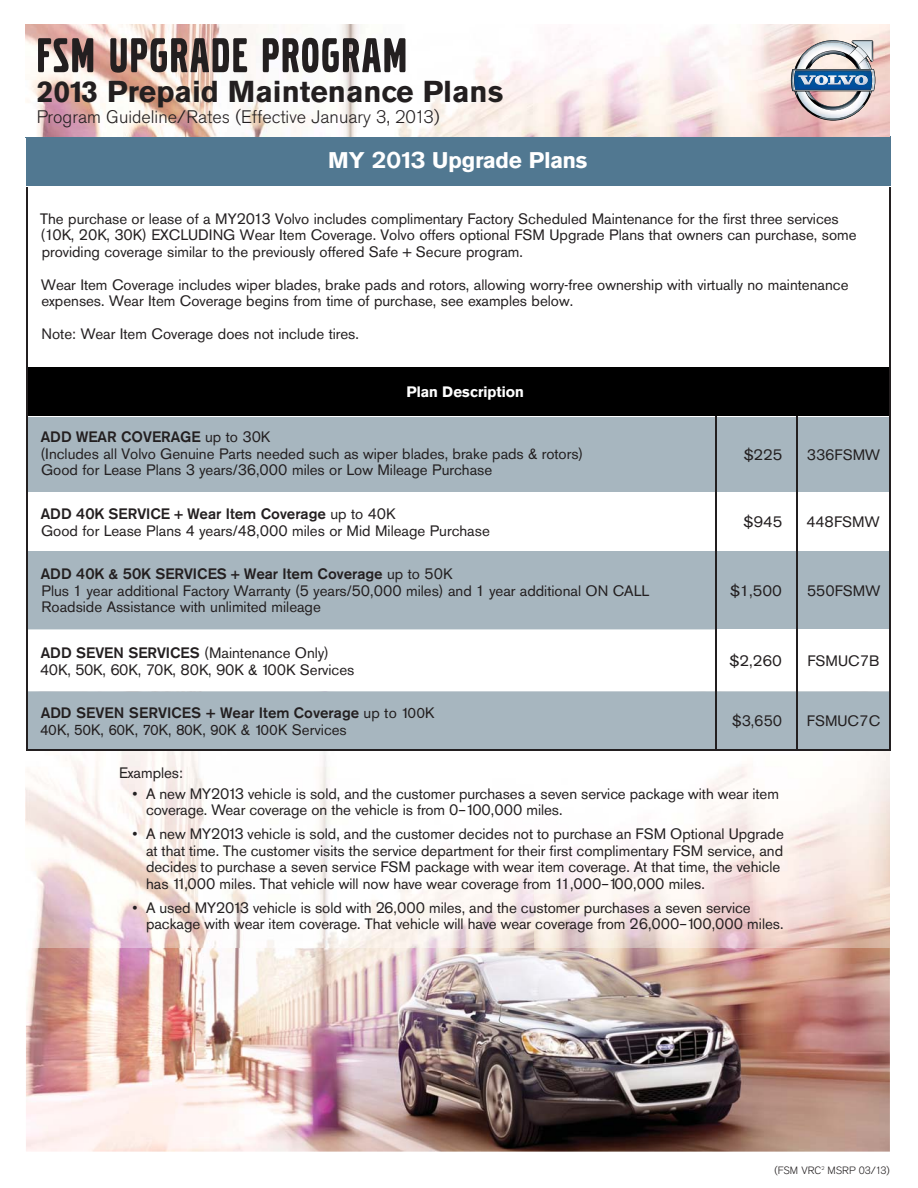
<style>
.page{position:relative;width:918px;height:1188px;background:#fff}
.page>*{position:absolute;margin:0;border:0;box-sizing:border-box;transform-origin:0 0}
.t1{font:51px "Volvo Broad Pro";letter-spacing:.04em;color:#231f20}
.t2{font:700 30px "Volvo Sans";color:#231f20}
.t3{font:700 22.5px "Volvo Sans Pro";color:#fff}
.t4{font:300 18px "Volvo Sans";color:#231f20}
.t5{font:15px/16.5px "Volvo Sans Pro";color:#231f20}
.t6{font:15px/16.5px "Volvo Sans";color:#231f20}
.t7{font:15px "Volvo Sans Pro";color:#231f20;scale:1.05 1}
.t8{font:700 15px "Volvo Sans Pro";color:#fff}
.t9{font:300 10.5px "Volvo Sans";color:#231f20}
.s1{font-weight:500}
</style>
<div class="page">
<img style="left:26px;top:948px;width:864px;height:204px">
<img style="left:26px;top:751px;width:864px;height:197px">
<div style="left:27px;top:137px;width:863px;height:49px;background:#517891"></div>
<div style="left:27px;top:366px;width:863px;height:50px;background:#000"></div>
<div style="left:27px;top:417px;width:862px;height:333px;background:#a7b6bf"></div>
<svg style="left:27px;top:493px;width:862px;height:198px"></svg>
<div style="left:717px;top:552px;width:172px;height:78px;background:#a7b6bf"></div>
<hr style="left:27px;top:366px;width:862px;height:1px;background:#fff">
<hr style="left:27px;top:492px;width:688px;height:1px;background:#fff">
<hr style="left:717px;top:492px;width:79px;height:1px;background:#fff">
<hr style="left:798px;top:492px;width:91px;height:1px;background:#fff">
<hr style="left:27px;top:551px;width:688px;height:1px;background:#fff">
<hr style="left:717px;top:551px;width:79px;height:1px;background:#fff">
<hr style="left:798px;top:551px;width:91px;height:1px;background:#fff">
<hr style="left:717px;top:630px;width:79px;height:1px;background:#fff">
<hr style="left:798px;top:630px;width:91px;height:1px;background:#fff">
<hr style="left:715px;top:416px;width:2px;height:76px;background:#231f20">
<hr style="left:796px;top:416px;width:2px;height:76px;background:#231f20">
<hr style="left:715px;top:492px;width:2px;height:59px;background:#231f20">
<hr style="left:796px;top:492px;width:2px;height:59px;background:#231f20">
<hr style="left:715px;top:551px;width:2px;height:79px;background:#231f20">
<hr style="left:796px;top:551px;width:2px;height:79px;background:#231f20">
<hr style="left:715px;top:630px;width:2px;height:61px;background:#231f20">
<hr style="left:796px;top:630px;width:2px;height:61px;background:#231f20">
<hr style="left:715px;top:691px;width:2px;height:59px;background:#231f20">
<hr style="left:796px;top:691px;width:2px;height:59px;background:#231f20">
<hr style="left:26px;top:186px;width:1px;height:180px;background:#231f20">
<hr style="left:889px;top:186px;width:2px;height:180px;background:#231f20">
<hr style="left:26px;top:366px;width:1px;height:50px;background:#231f20">
<hr style="left:889px;top:366px;width:2px;height:50px;background:#231f20">
<hr style="left:26px;top:416px;width:1px;height:76px;background:#231f20">
<hr style="left:889px;top:416px;width:2px;height:76px;background:#231f20">
<hr style="left:26px;top:492px;width:1px;height:59px;background:#231f20">
<hr style="left:889px;top:492px;width:2px;height:59px;background:#231f20">
<hr style="left:26px;top:551px;width:1px;height:79px;background:#231f20">
<hr style="left:889px;top:551px;width:2px;height:199px;background:#231f20">
<hr style="left:26px;top:750px;width:865px;height:1px;background:#231f20">
<hr style="left:26px;top:630px;width:1px;height:120px;background:#231f20">
<hr style="left:26px;top:186px;width:865px;height:1px;background:#fff">
<hr style="left:26px;top:136px;width:690px;height:2px;background:#517891">
<hr style="left:26px;top:138px;width:1px;height:48px;background:#517891">
<hr style="left:716px;top:136px;width:175px;height:2px;background:#517891">
<hr style="left:889px;top:138px;width:2px;height:48px;background:#517891">
<img style="left:26px;top:25px;width:864px;height:111px">
<img style="left:791px;top:40px;width:84px;height:81px">
<h1 class="t1" style="left:37px;top:25px;width:372px">FSM UPGRADE PROGRAM</h1>
<h2 class="t2" style="left:37px;top:80px;width:468px">2013 Prepaid Maintenance Plans</h2>
<p class="t4" style="left:37px;top:110px;width:405px">Program Guideline/Rates (Effective January 3, 2013)</p>
<h3 class="t3" style="left:328px;top:152px;width:261px">MY 2013 Upgrade Plans</h3>
<p class="t5" style="left:40px;top:212px;width:818px">The purchase or lease of a MY2013 Volvo includes complimentary Factory Scheduled Maintenance for the first three services (10K, 20K, 30K) EXCLUDING Wear Item Coverage. Volvo offers optional FSM Upgrade Plans that owners can purchase, some providing coverage similar to the previously offered Safe + Secure program.</p>
<p class="t5" style="left:41px;top:278px;width:809px">Wear Item Coverage includes wiper blades, brake pads and rotors, allowing worry-free ownership with virtually no maintenance expenses. Wear Item Coverage begins from time of purchase, see examples below.</p>
<p class="t5" style="left:42px;top:328px;width:319px">Note: Wear Item Coverage does not include tires.</p>
<p class="t8" style="left:406px;top:386px;width:119px">Plan Description</p>
<p class="t5" style="left:41px;top:431px;width:544px"><span class="s1">ADD WEAR COVERAGE</span> up to 30K<br>(Includes all Volvo Genuine Parts needed such as wiper blades, brake pads &amp; rotors)<br>Good for Lease Plans 3 years/36,000 miles or Low Mileage Purchase</p>
<p class="t7" style="left:744px;top:449px;width:38px">$225</p>
<p class="t5" style="left:807px;top:448px;width:75px">336FSMW</p>
<p class="t5" style="left:41px;top:507px;width:451px"><span class="s1">ADD 40K SERVICE + Wear Item Coverage</span> up to 40K<br>Good for Lease Plans 4 years/48,000 miles or Mid Mileage Purchase</p>
<p class="t7" style="left:743px;top:516px;width:39px">$945</p>
<p class="t5" style="left:806px;top:515px;width:75px">448FSMW</p>
<p class="t5" style="left:41px;top:568px;width:610px"><span class="s1">ADD 40K &amp; 50K SERVICES + Wear Item Coverage</span> up to 50K<br>Plus 1 year additional Factory Warranty (5 years/50,000 miles) and 1 year additional ON CALL<br>Roadside Assistance with unlimited mileage</p>
<p class="t7" style="left:730px;top:585px;width:51px">$1,500</p>
<p class="t5" style="left:807px;top:584px;width:75px">550FSMW</p>
<p class="t5" style="left:40px;top:646px;width:316px"><span class="s1">ADD SEVEN SERVICES</span> (Maintenance Only)<br>40K, 50K, 60K, 70K, 80K, 90K &amp; 100K Services</p>
<p class="t7" style="left:730px;top:655px;width:52px">$2,260</p>
<p class="t5" style="left:807px;top:654px;width:74px">FSMUC7B</p>
<p class="t6" style="left:40px;top:706px;width:396px"><span class="s1">ADD SEVEN SERVICES + Wear Item Coverage</span> up to 100K<br>40K, 50K, 60K, 70K, 80K, 90K &amp; 100K Services</p>
<p class="t5" style="left:732px;top:714px;width:51px">$3,650</p>
<p class="t5" style="left:807px;top:714px;width:75px">FSMUC7C</p>
<p class="t5" style="left:119px;top:766px;width:66px">Examples:</p>
<p class="t5" style="left:146px;top:787px;width:635px;text-indent:-14px">• A new MY2013 vehicle is sold, and the customer purchases a seven service package with wear item coverage. Wear coverage on the vehicle is from 0–100,000 miles.</p>
<p class="t5" style="left:146px;top:828px;width:639px;text-indent:-14px">• A new MY2013 vehicle is sold, and the customer decides not to purchase an FSM Optional Upgrade at that time. The customer visits the service department for their first complimentary FSM service, and decides to purchase a seven service FSM package with wear item coverage. At that time, the vehicle has 11,000 miles. That vehicle will now have wear coverage from 11,000–100,000 miles.</p>
<p class="t5" style="left:146px;top:901px;width:639px;text-indent:-14px">• A used MY2013 vehicle is sold with 26,000 miles, and the customer purchases a seven service package with wear item coverage. That vehicle will have wear coverage from 26,000–100,000 miles.</p>
<p class="t9" style="left:774px;top:1166px;width:117px">(FSM VRC<sup>2</sup> MSRP 03/13)</p>
</div>
